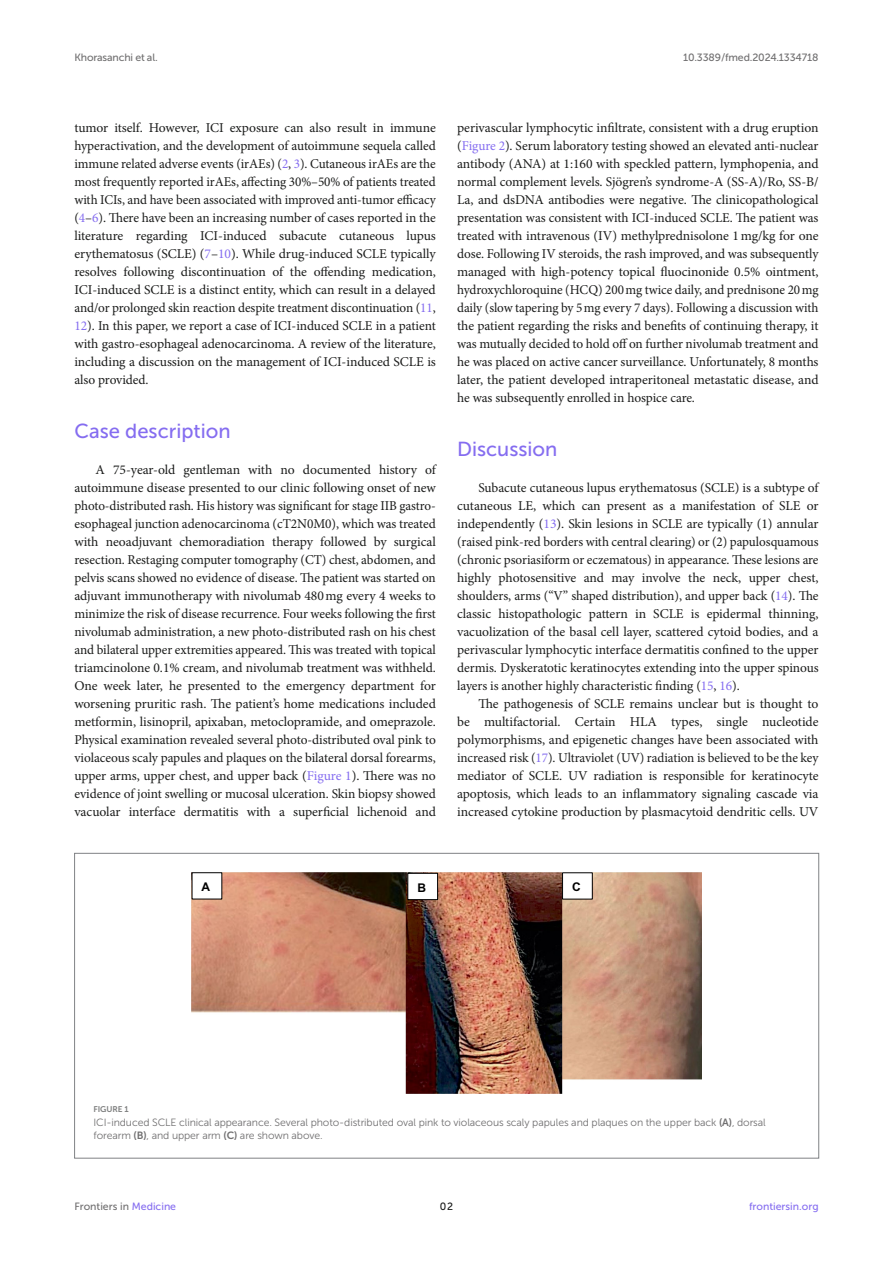
<style>
.page{position:relative;width:893px;height:1263px;background:#fff}
.page>*{position:absolute;margin:0;border:0;box-sizing:border-box;transform-origin:0 0}
.HEAD_1{font:20.25px "Museo Sans 500";color:#856df0}
.TEXT_FLUSH{font:13.5px/18px "Minion Pro";letter-spacing:-.005em;color:#1b1c1b;text-align:justify}
.TEXT{font:13.5px/18px "Minion Pro";letter-spacing:-.005em;color:#1b1c1b;text-align:justify}
.t1{font:700 12px "Arial";color:#000}
.FIG_LEG{font:10.5px/13.5px "Museo Sans 300";letter-spacing:-.01em;color:#706f70}
.t2{font:10.5px "Museo Sans 500";letter-spacing:-.015em;color:#706f70}
.t3{font:10.5px "Museo Sans 500";color:#856df0}
.t4{font:10.5px "Museo Sans 500";color:#1b1c1b}
.FIG_HD{font:8.25px "Museo Sans 700";letter-spacing:-.01em;color:#7e7f7f}
.s1{color:#856df0}
.s2{font-family:"Museo Sans 700"}
</style>
<div class="page">
<img style="left:191px;top:872px;width:511px;height:221px">
<div style="left:192px;top:873px;width:30px;height:26px;background:#fff"></div>
<div style="left:192px;top:872px;width:30px;height:27px;border:1px solid #000"></div>
<div style="left:408px;top:873px;width:30px;height:27px;background:#fff;border:1px solid #000"></div>
<div style="left:562px;top:873px;width:30px;height:26px;background:#fff"></div>
<p class="t2" style="left:74px;top:51px;width:85px">Khorasanchi et al.</p>
<p class="t2" style="left:683px;top:51px;width:137px">10.3389/fmed.2024.1334718</p>
<p class="TEXT_FLUSH" style="left:74px;top:119px;width:363px">tumor itself. However, ICI exposure can also result in immune hyperactivation, and the development of autoimmune sequela called immune related adverse events (irAEs) (<span class="s1">2</span>, <span class="s1">3</span>). Cutaneous irAEs are the most frequently reported irAEs, affecting 30%–50% of patients treated with ICIs, and have been associated with improved anti-tumor efficacy (<span class="s1">4</span>–<span class="s1">6</span>). There have been an increasing number of cases reported in the literature regarding ICI-induced subacute cutaneous lupus erythematosus (SCLE) (<span class="s1">7</span>–<span class="s1">10</span>). While drug-induced SCLE typically resolves following discontinuation of the offending medication, ICI-induced SCLE is a distinct entity, which can result in a delayed and/or prolonged skin reaction despite treatment discontinuation (<span class="s1">11</span>, <span class="s1">12</span>). In this paper, we report a case of ICI-induced SCLE in a patient with gastro-esophageal adenocarcinoma. A review of the literature, including a discussion on the management of ICI-induced SCLE is also provided.</p>
<p class="HEAD_1" style="left:74px;top:420px;width:158px">Case description</p>
<p class="TEXT_FLUSH" style="left:74px;top:461px;width:363px;text-indent:21px">A 75-year-old gentleman with no documented history of autoimmune disease presented to our clinic following onset of new photo-distributed rash. His history was significant for stage IIB gastro&shy;esophageal junction adenocarcinoma (cT2N0M0), which was treated with neoadjuvant chemoradiation therapy followed by surgical resection. Restaging computer tomography (CT) chest, abdomen, and pelvis scans showed no evidence of disease. The patient was started on adjuvant immunotherapy with nivolumab 480mg every 4 weeks to minimize the risk of disease recurrence. Four weeks following the first nivolumab administration, a new photo-distributed rash on his chest and bilateral upper extremities appeared. This was treated with topical triamcinolone 0.1% cream, and nivolumab treatment was withheld.<br>One week later, he presented to the emergency department for worsening pruritic rash. The patient’s home medications included metformin, lisinopril, apixaban, metoclopramide, and omeprazole.<br>Physical examination revealed several photo-distributed oval pink to violaceous scaly papules and plaques on the bilateral dorsal forearms, upper arms, upper chest, and upper back (<span class="s1">Figure 1</span>). There was no evidence of joint swelling or mucosal ulceration. Skin biopsy showed vacuolar interface dermatitis with a superficial lichenoid and</p>
<p class="TEXT_FLUSH" style="left:457px;top:119px;width:363px">perivascular lymphocytic infiltrate, consistent with a drug eruption (<span class="s1">Figure 2</span>). Serum laboratory testing showed an elevated anti-nuclear antibody (ANA) at 1:160 with speckled pattern, lymphopenia, and normal complement levels. Sjögren’s syndrome-A (SS-A)/Ro, SS-B/ La, and dsDNA antibodies were negative. The clinicopathological presentation was consistent with ICI-induced SCLE. The patient was treated with intravenous (IV) methylprednisolone 1mg/kg for one dose. Following IV steroids, the rash improved, and was subsequently managed with high-potency topical fluocinonide 0.5% ointment, hydroxychloroquine (HCQ) 200mg twice daily, and prednisone 20mg daily (slow tapering by 5mg every 7 days). Following a discussion with the patient regarding the risks and benefits of continuing therapy, it was mutually decided to hold off on further nivolumab treatment and he was placed on active cancer surveillance. Unfortunately, 8 months later, the patient developed intraperitoneal metastatic disease, and he was subsequently enrolled in hospice care.</p>
<p class="HEAD_1" style="left:457px;top:438px;width:102px">Discussion</p>
<p class="TEXT_FLUSH" style="left:457px;top:479px;width:363px;text-indent:21px">Subacute cutaneous lupus erythematosus (SCLE) is a subtype of cutaneous LE, which can present as a manifestation of SLE or independently (<span class="s1">13</span>). Skin lesions in SCLE are typically (1) annular (raised pink-red borders with central clearing) or (2) papulosquamous (chronic psoriasiform or eczematous) in appearance. These lesions are highly photosensitive and may involve the neck, upper chest, shoulders, arms (“V” shaped distribution), and upper back (<span class="s1">14</span>). The classic histopathologic pattern in SCLE is epidermal thinning, vacuolization of the basal cell layer, scattered cytoid bodies, and a perivascular lymphocytic interface dermatitis confined to the upper dermis. Dyskeratotic keratinocytes extending into the upper spinous layers is another highly characteristic finding (<span class="s1">15</span>, <span class="s1">16</span>).</p>
<p class="TEXT" style="left:457px;top:695px;width:363px;text-indent:21px">The pathogenesis of SCLE remains unclear but is thought to be multifactorial. Certain HLA types, single nucleotide polymorphisms, and epigenetic changes have been associated with increased risk (<span class="s1">17</span>). Ultraviolet (UV) radiation is believed to be the key mediator of SCLE. UV radiation is responsible for keratinocyte apoptosis, which leads to an inflammatory signaling cascade via increased cytokine production by plasmacytoid dendritic cells. UV</p>
<p class="t1" style="left:202px;top:879px;width:10px">A</p>
<p class="t1" style="left:417px;top:879px;width:10px">B</p>
<p class="t1" style="left:572px;top:879px;width:10px">C</p>
<p class="FIG_HD" style="left:94px;top:1105px;width:37px">FIGURE 1</p>
<p class="FIG_LEG" style="left:94px;top:1115px;width:674px">ICI-induced SCLE clinical appearance. Several photo-distributed oval pink to violaceous scaly papules and plaques on the upper back <span class="s2">(A)</span>, dorsal forearm <span class="s2">(B)</span>, and upper arm <span class="s2">(C)</span> are shown above.</p>
<p class="t2" style="left:74px;top:1200px;width:103px">Frontiers in <span class="s1">Medicine</span></p>
<p class="t4" style="left:440px;top:1200px;width:15px">02</p>
<p class="t3" style="left:749px;top:1200px;width:71px">frontiersin.org</p>
</div>
